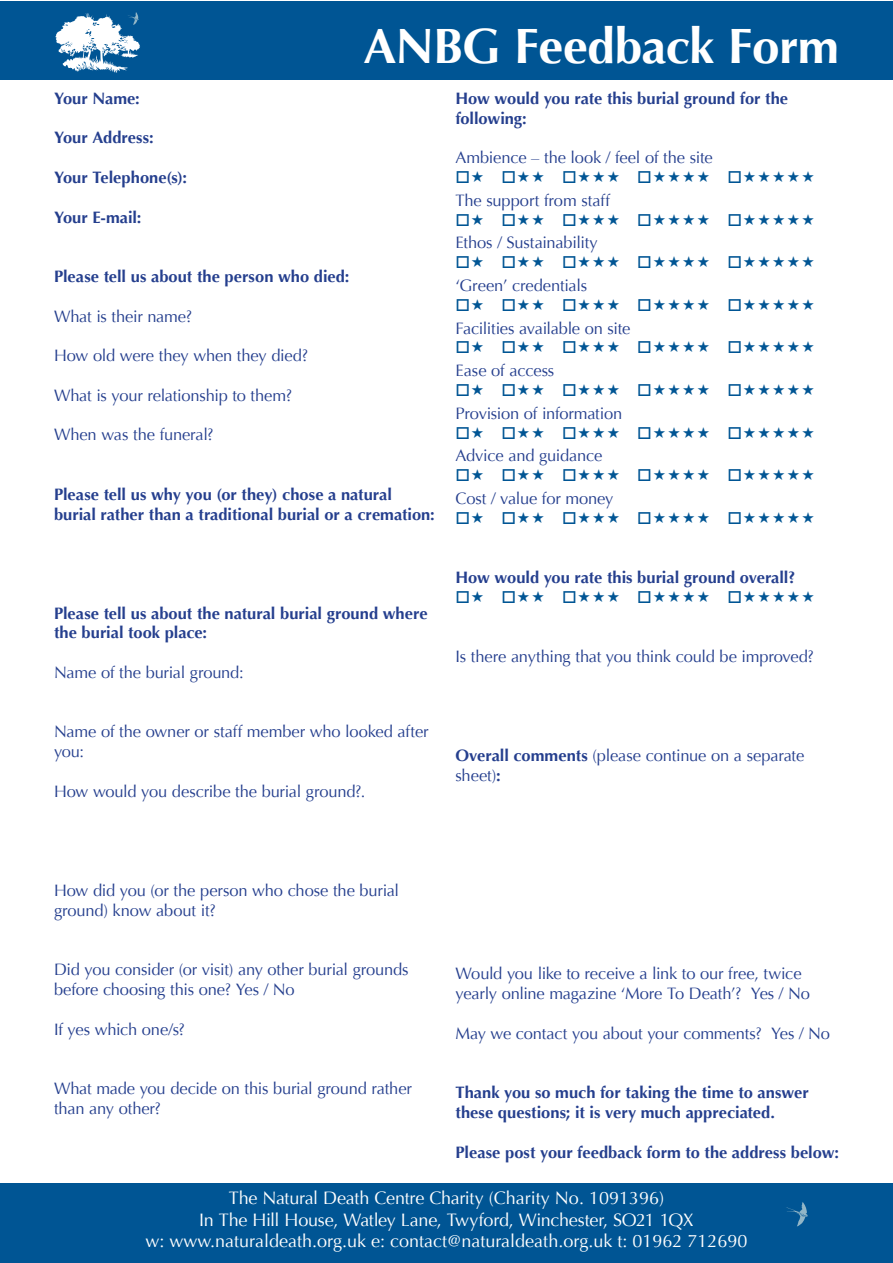
<style>
.page{position:relative;width:893px;height:1263px;background:#fff}
.page>*{position:absolute;margin:0;border:0;box-sizing:border-box;transform-origin:0 0}
.t1{font:700 49.5px "Optima";letter-spacing:-.015em;color:#fff}
.t2{font:18px/21.6px "Optima";color:#fff;text-align:center}
.t3{font:16.5px/19.8px "Optima";letter-spacing:-.01em;color:#253f8e}
.t4{font:700 16.5px/19.8px "Optima";color:#253f8e}
.s1{font-weight:700}
</style>
<div class="page">
<div style="left:0;top:1px;width:892px;height:79px;background:#005594"></div>
<svg style="left:55px;top:12px;width:85px;height:61px"></svg>
<div style="left:0;top:1183px;width:892px;height:80px;background:#005594"></div>
<svg style="left:786px;top:1202px;width:22px;height:24px"></svg>
<h1 class="t1" style="left:363px;top:17px;width:477px">ANBG Feedback Form</h1>
<p class="t4" style="left:54px;top:88px;width:87px">Your Name:</p>
<p class="t4" style="left:54px;top:128px;width:101px">Your Address:</p>
<p class="t4" style="left:54px;top:168px;width:134px">Your Telephone(s):</p>
<p class="t4" style="left:54px;top:207px;width:89px">Your E-mail:</p>
<p class="t4" style="left:54px;top:267px;width:297px">Please tell us about the person who died:</p>
<p class="t3" style="left:54px;top:306px;width:140px">What is their name?</p>
<p class="t3" style="left:54px;top:346px;width:256px">How old were they when they died?</p>
<p class="t3" style="left:54px;top:386px;width:240px">What is your relationship to them?</p>
<p class="t3" style="left:54px;top:425px;width:161px">When was the funeral?</p>
<p class="t4" style="left:54px;top:484px;width:382px">Please tell us why you (or they) chose a natural burial rather than a traditional burial or a cremation:</p>
<p class="t4" style="left:54px;top:603px;width:375px">Please tell us about the natural burial ground where the burial took place:</p>
<p class="t3" style="left:54px;top:663px;width:191px">Name of the burial ground:</p>
<p class="t3" style="left:54px;top:722px;width:376px">Name of the owner or staff member who looked after you:</p>
<p class="t3" style="left:54px;top:782px;width:313px">How would you describe the burial ground?.</p>
<p class="t4" style="left:455px;top:88px;width:334px">How would you rate this burial ground for the following:</p>
<p class="t3" style="left:455px;top:148px;width:259px">Ambience – the look / feel of the site</p>
<p class="t3" style="left:455px;top:191px;width:156px">The support from staff</p>
<p class="t3" style="left:455px;top:233px;width:144px">Ethos / Sustainability</p>
<p class="t3" style="left:455px;top:276px;width:133px">‘Green’ credentials</p>
<p class="t3" style="left:455px;top:318px;width:177px">Facilities available on site</p>
<p class="t3" style="left:455px;top:361px;width:100px">Ease of access</p>
<p class="t3" style="left:455px;top:404px;width:168px">Provision of information</p>
<p class="t3" style="left:455px;top:446px;width:148px">Advice and guidance</p>
<p class="t3" style="left:455px;top:489px;width:159px">Cost / value for money</p>
<p class="t4" style="left:455px;top:568px;width:341px">How would you rate this burial ground overall?</p>
<p class="t3" style="left:455px;top:647px;width:360px">Is there anything that you think could be improved?</p>
<p class="t3" style="left:455px;top:746px;width:350px"><span class="s1">Overall comments</span> (please continue on a separate sheet)<span class="s1">:</span></p>
<p class="t3" style="left:54px;top:881px;width:347px">How did you (or the person who chose the burial ground) know about it?</p>
<p class="t3" style="left:54px;top:960px;width:356px">Did you consider (or visit) any other burial grounds before choosing this one? Yes / No</p>
<p class="t3" style="left:54px;top:1019px;width:132px">If yes which one/s?</p>
<p class="t3" style="left:54px;top:1079px;width:359px">What made you decide on this burial ground rather than any other?</p>
<p class="t3" style="left:455px;top:964px;width:356px">Would you like to receive a link to our free, twice yearly online magazine ‘More To Death’? Yes / No</p>
<p class="t3" style="left:455px;top:1023px;width:376px">May we contact you about your comments? Yes / No</p>
<p class="t4" style="left:455px;top:1083px;width:355px">Thank you so much for taking the time to answer these questions; it is very much appreciated.</p>
<p class="t4" style="left:455px;top:1142px;width:385px">Please post your feedback form to the address below:</p>
<p class="t2" style="left:145px;top:1187px;width:603px">The Natural Death Centre Charity (Charity No. 1091396)<br>In The Hill House, Watley Lane, Twyford, Winchester, SO21 1QX<br>w: www.naturaldeath.org.uk e: contact@naturaldeath.org.uk t: 01962 712690</p>
</div>
